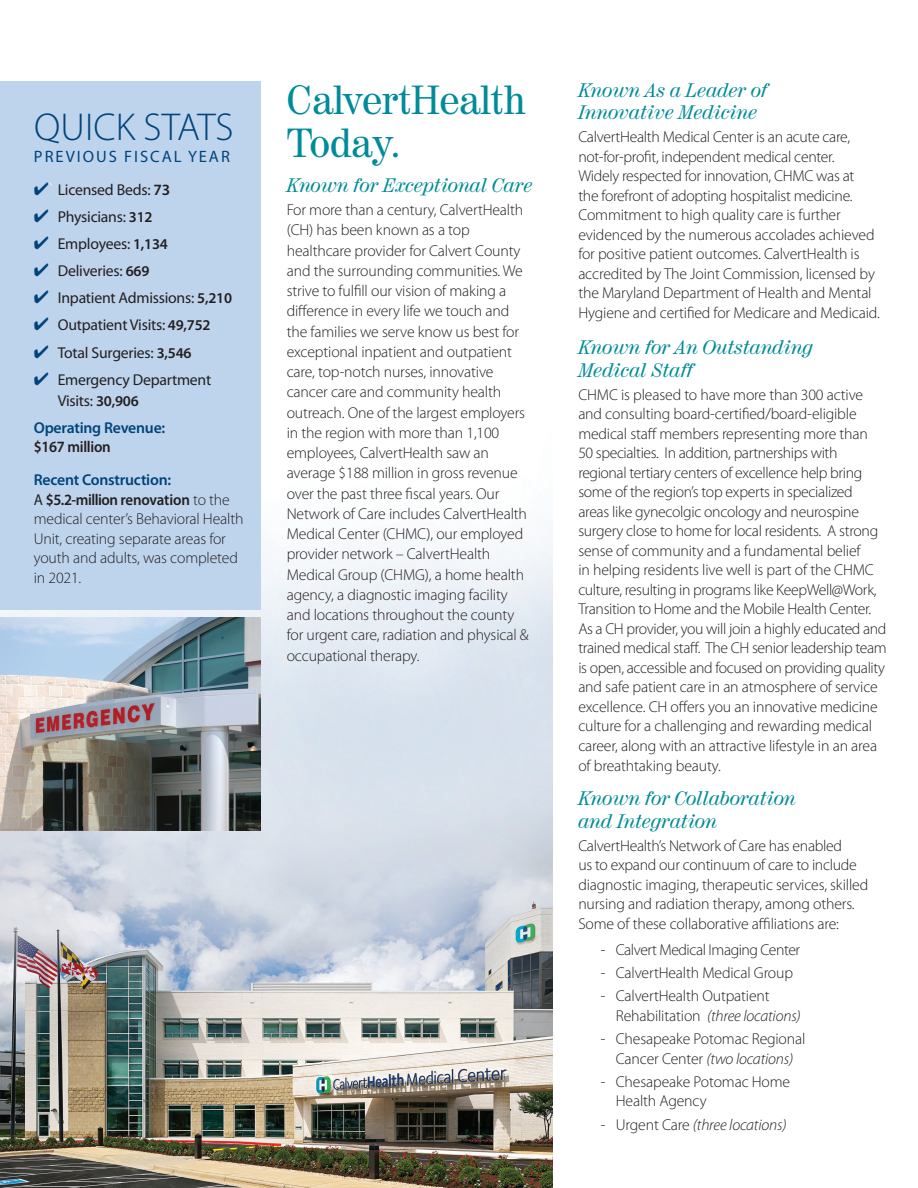
<style>
.page{position:relative;width:918px;height:1188px;background:#fff}
.page>*{position:absolute;margin:0;border:0;box-sizing:border-box;transform-origin:0 0}
.t1{font:40.5px/43.5px "Century 725 BT";letter-spacing:-.015em;color:#008b98}
.t2{font:300 39px "Myriad Pro";letter-spacing:.005em;color:#00447b}
.t3{font:italic 19.5px/22.5px "Century 725 BT";letter-spacing:-.02em;color:#008b98}
.t4{font:16.5px "Myriad Pro";letter-spacing:.12em;color:#00447b}
.t5{font:300 15.75px/19.5px "Myriad Pro";letter-spacing:-.01em;color:#231f20}
.t6{font:15.75px/21px "Myriad Pro";letter-spacing:-.015em;color:#231f20}
.t7{font:600 15.75px/19.5px "Myriad Pro";letter-spacing:-.02em;color:#00447b}
.t8{font:300 15.75px "Myriad Pro";letter-spacing:-.03em;color:#231f20}
.t9{font:italic 300 15.75px "Myriad Pro";letter-spacing:-.01em;color:#231f20}
.s1{color:#00447b}
.s2{font-weight:300;font-size:17.7px;color:#fff}
.s3{font-weight:600}
.s4{font-weight:600;font-size:15px}
.s5{color:#231f20}
.s6{font-weight:600;color:#00447b}
.s7{font-weight:400}
.s8{font-style:italic}
.s9{font-style:normal}
</style>
<div class="page">
<img style="left:0;top:537px;width:552px;height:651px">
<div style="left:0;top:81px;width:261px;height:528px;background:#bed4ed"></div>
<img style="left:0;top:617px;width:261px;height:213px">
<p class="t2" style="left:34px;top:103px;width:201px">QUICK STATS</p>
<p class="t4" style="left:34px;top:146px;width:197px">PREVIOUS FISCAL YEAR</p>
<p class="t6" style="left:34px;top:179px;width:138px"><span class="s1">✔</span><span class="s2">`</span> Licensed Beds: <span class="s3">73</span></p>
<p class="t6" style="left:34px;top:206px;width:120px"><span class="s1">✔</span> Physicians: <span class="s4">312</span></p>
<p class="t6" style="left:34px;top:233px;width:136px"><span class="s1">✔</span> Employees: <span class="s4">1,134</span></p>
<p class="t6" style="left:34px;top:260px;width:117px"><span class="s1">✔</span> Deliveries: <span class="s4">669</span></p>
<p class="t6" style="left:34px;top:287px;width:200px"><span class="s1">✔</span> Inpatient Admissions: <span class="s4">5,210</span></p>
<p class="t6" style="left:34px;top:314px;width:178px"><span class="s1">✔</span> Outpatient Visits: <span class="s4">49,752</span></p>
<p class="t6" style="left:34px;top:342px;width:159px"><span class="s1">✔</span> Total Surgeries: <span class="s4">3,546</span></p>
<p class="t6" style="left:58px;top:369px;width:155px;text-indent:-24px"><span class="s1">✔</span> Emergency Department<br>Visits: <span class="s4">30,906</span></p>
<p class="t7" style="left:34px;top:417px;width:133px">Operating Revenue: <span class="s5">$167 million</span></p>
<p class="t5" style="left:34px;top:470px;width:211px"><span class="s6">Recent Construction:<br></span><span class="s7">A</span> <span class="s3">$5.2-million renovation</span> to the medical center’s Behavioral Health<br>Unit, creating separate areas for youth and adults, was completed in 2021.</p>
<p class="t1" style="left:287px;top:77px;width:241px">CalvertHealth<br>Today<span class="s8">.</span></p>
<p class="t3" style="left:287px;top:173px;width:248px">Known for Exceptional Care</p>
<p class="t5" style="left:287px;top:200px;width:243px;line-height:20.2px">For more than a century, CalvertHealth (CH) has been known as a top healthcare provider for Calvert County and the surrounding communities. We strive to fulfill our vision of making a difference in every life we touch and the families we serve know us best for exceptional inpatient and outpatient care, top-notch nurses, innovative cancer care and community health outreach. One of the largest employers in the region with more than 1,100 employees, CalvertHealth saw an average $188 million in gross revenue over the past three fiscal years. Our Network of Care includes CalvertHealth Medical Center (CHMC), our employed provider network – CalvertHealth Medical Group (CHMG), a home health agency, a diagnostic imaging facility and locations throughout the county for urgent care, radiation and physical &amp; occupational therapy.</p>
<p class="t3" style="left:578px;top:78px;width:191px">Known As a Leader of<br>Innovative Medicine</p>
<p class="t5" style="left:578px;top:127px;width:303px">CalvertHealth Medical Center is an acute care, not-for-profit, independent medical center.<br>Widely respected for innovation, CHMC was at<br>the forefront of adopting hospitalist medicine.<br>Commitment to high quality care is further evidenced by the numerous accolades achieved for positive patient outcomes. CalvertHealth is accredited by The Joint Commission, licensed by the Maryland Department of Health and Mental Hygiene and certified for Medicare and Medicaid.</p>
<p class="t3" style="left:578px;top:336px;width:236px">Known for An Outstanding<br>Medical Staff</p>
<p class="t5" style="left:578px;top:384px;width:310px">CHMC is pleased to have more than 300 active and consulting board-certified/board-eligible medical staff members representing more than 50 specialties. In addition, partnerships with regional tertiary centers of excellence help bring some of the region’s top experts in specialized areas like gynecolgic oncology and neurospine surgery close to home for local residents. A strong sense of community and a fundamental belief<br>in helping residents live well is part of the CHMC culture, resulting in programs like KeepWell@Work, Transition to Home and the Mobile Health Center.<br>As a CH provider, you will join a highly educated and trained medical staff. The CH senior leadership team is open, accessible and focused on providing quality and safe patient care in an atmosphere of service excellence. CH offers you an innovative medicine culture for a challenging and rewarding medical career, along with an attractive lifestyle in an area of breathtaking beauty.</p>
<p class="t3" style="left:578px;top:787px;width:219px">Known for Collaboration and Integration</p>
<p class="t5" style="left:578px;top:835px;width:292px">CalvertHealth’s Network of Care has enabled<br>us to expand our continuum of care to include diagnostic imaging, therapeutic services, skilled nursing and radiation therapy, among others.<br>Some of these collaborative affiliations are:</p>
<p class="t8" style="left:601px;top:940px;width:201px">- Calvert Medical Imaging Center</p>
<p class="t5" style="left:601px;top:963px;width:194px">- CalvertHealth Medical Group</p>
<p class="t5" style="left:616px;top:986px;width:186px;text-indent:-15px">- CalvertHealth Outpatient<br>Rehabilitation <span class="s8">(three locations)</span></p>
<p class="t5" style="left:601px;top:1029px;width:206px;text-align:center">- Chesapeake Potomac Regional<br>Cancer Center <span class="s8">(two locations)</span></p>
<p class="t5" style="left:616px;top:1072px;width:176px;text-indent:-15px">- Chesapeake Potomac Home<br>Health Agency</p>
<p class="t9" style="left:601px;top:1116px;width:187px"><span class="s9">- Urgent Care</span> (three locations)</p>
</div>
